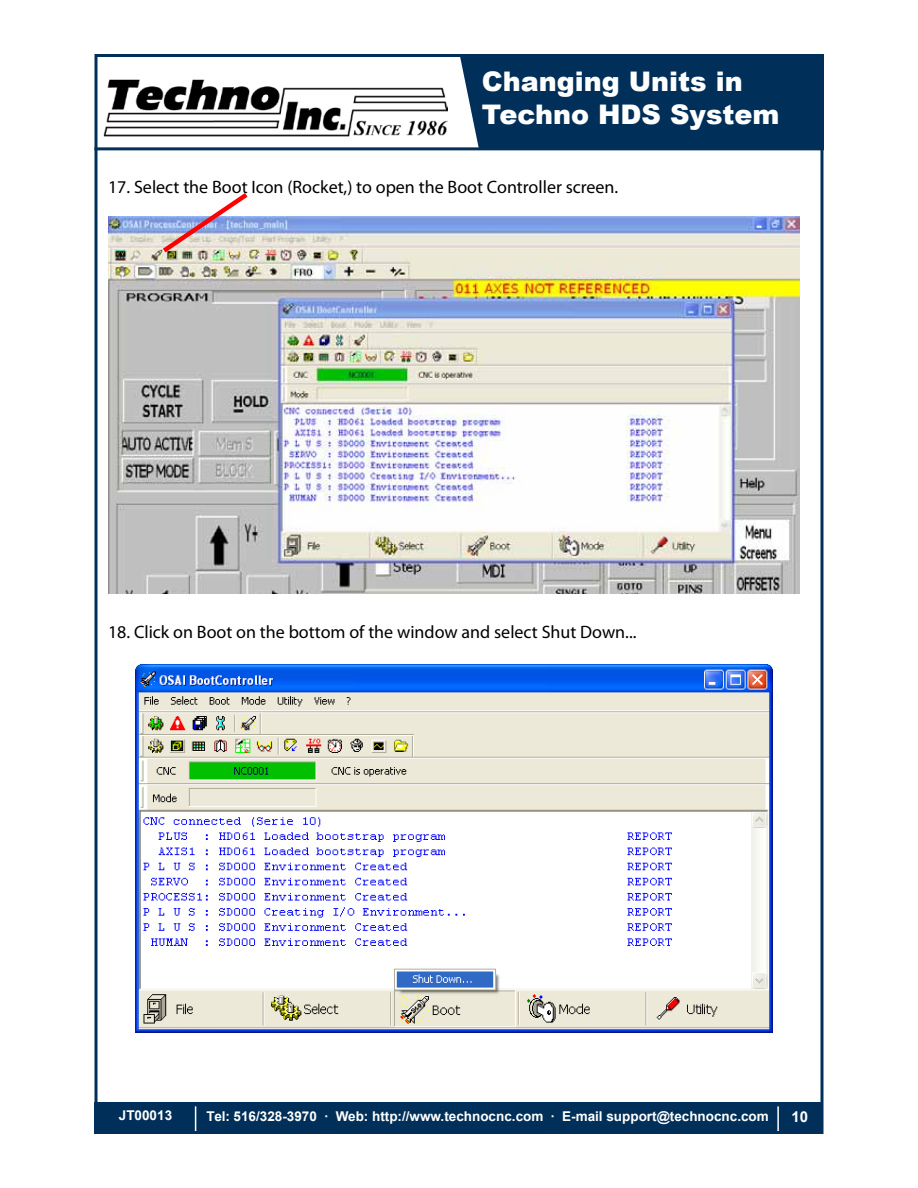
<style>
.page{position:relative;width:918px;height:1188px;background:#fff}
.page>*{position:absolute;margin:0;border:0;box-sizing:border-box;transform-origin:0 0}
.t1{font:900 27px/33px "Arial";color:#fff}
.t2{font:18px "Myriad Pro";color:#000}
.t3{font:700 15px "Arial";color:#fff}
.t4{font:700 13.5px "Arial";color:#fff}
</style>
<div class="page">
<div style="left:94px;top:1103px;width:730px;height:31px;background:#003059"></div>
<hr style="left:777px;top:1106px;width:2px;height:25px;background:#fff">
<hr style="left:94px;top:147px;width:730px;height:3px;background:#003059">
<div style="left:682px;top:54px;width:142px;height:96px;background:#003059"></div>
<div style="left:460px;top:58px;width:222px;height:90px;background:#003059"></div>
<svg style="left:195px;top:1106px;width:1px;height:24px"></svg>
<img style="left:103px;top:79px;width:344px;height:58px">
<img style="left:108px;top:216px;width:692px;height:378px">
<img style="left:158px;top:193px;width:94px;height:64px">
<img style="left:135px;top:664px;width:638px;height:369px">
<h1 class="t1" style="left:482px;top:64px;width:299px">Changing Units in<br>Techno HDS System</h1>
<p class="t2" style="left:108px;top:176px;width:512px">17. Select the Boot Icon (Rocket,) to open the Boot Controller screen.</p>
<p class="t2" style="left:108px;top:621px;width:530px">18. Click on Boot on the bottom of the window and select Shut Down...</p>
<p class="t4" style="left:119px;top:1107px;width:55px">JT00013</p>
<p class="t4" style="left:207px;top:1107px;width:564px">Tel: 516/328-3970 · Web: http://www.technocnc.com · E-mail support@technocnc.com</p>
<p class="t3" style="left:792px;top:1107px;width:18px">10</p>
</div>
